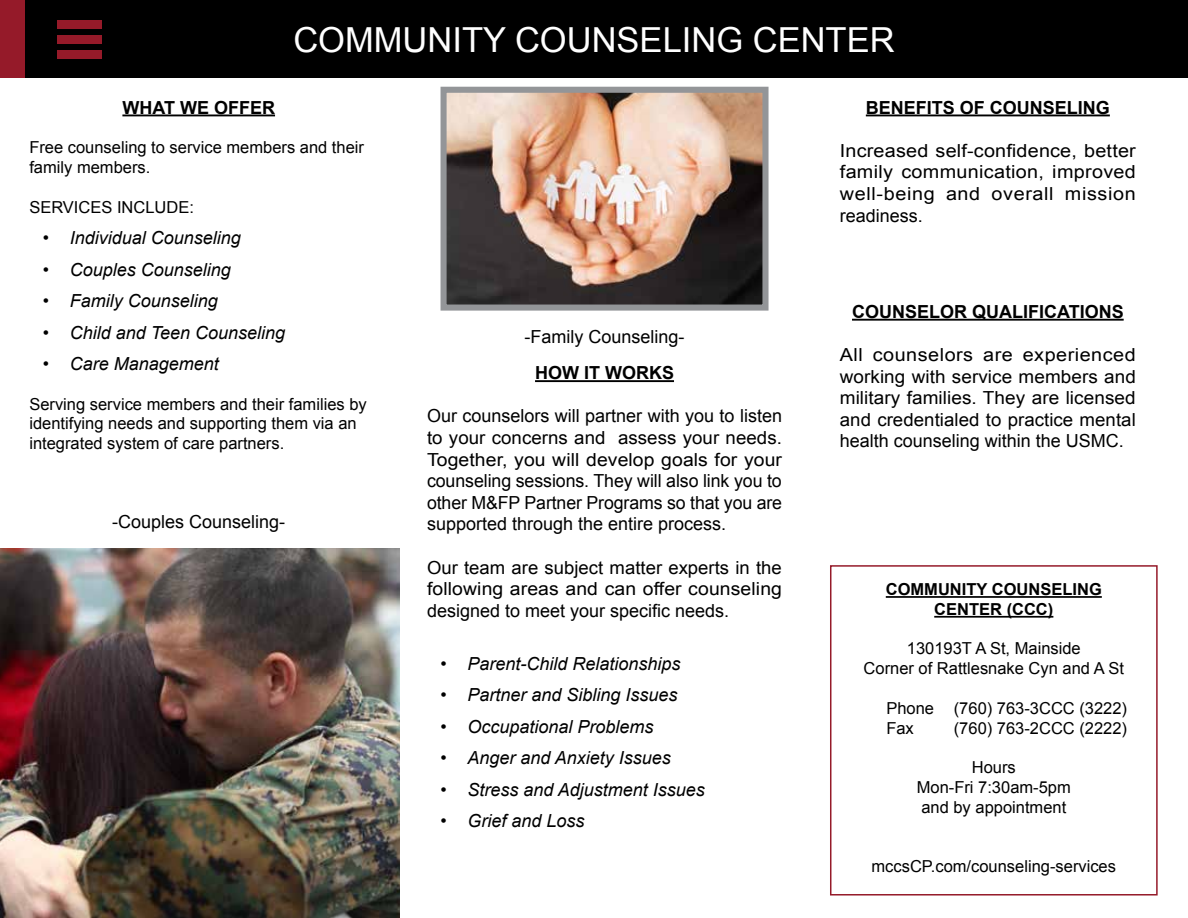
<style>
.page{position:relative;width:1188px;height:918px;background:#fff}
.page>*{position:absolute;margin:0;border:0;box-sizing:border-box;transform-origin:0 0}
.t1{font:34.5px "Arial";color:#fff}
.t2{font:18px/21.6px "Arial";color:#000;text-align:justify}
.t3{font:18px/21.6px "Arial";color:#000;text-align:justify;scale:1.1 1}
.t4{font:italic 18px "Arial";color:#000}
.t5{font:700 18px "Arial";color:#000}
.t6{font:16.5px/19.8px "Arial";color:#000}
.t7{font:700 16.5px/19.8px "Arial";color:#000;text-align:center}
</style>
<div class="page">
<div style="left:0;top:0;width:1188px;height:77px;background:#000"></div>
<hr style="left:886px;top:596px;width:216px;height:2px;background:#000">
<hr style="left:934px;top:616px;width:119px;height:2px;background:#000">
<div style="left:830px;top:565px;width:328px;height:331px;border:2px solid #951a29"></div>
<div style="left:57px;top:21px;width:44px;height:8px;background:#951a29"></div>
<div style="left:57px;top:35px;width:44px;height:8px;background:#951a29"></div>
<div style="left:57px;top:50px;width:44px;height:8px;background:#951a29"></div>
<div style="left:0;top:0;width:25px;height:77px;background:#951a29"></div>
<hr style="left:535px;top:380px;width:139px;height:2px;background:#000">
<hr style="left:852px;top:319px;width:272px;height:2px;background:#000">
<hr style="left:866px;top:115px;width:244px;height:1px;background:#000">
<hr style="left:122px;top:115px;width:153px;height:1px;background:#000">
<img style="left:0;top:549px;width:400px;height:369px">
<img style="left:448px;top:94px;width:314px;height:210px">
<div style="left:441px;top:87px;width:328px;height:224px;border:6px solid #939598"></div>
<h1 class="t1" style="left:293px;top:17px;width:272px">COMMUNITY COUN</h1>
<h1 class="t1" style="left:617px;top:17px;width:44px">SELING</h1>
<h1 class="t1" style="left:753px;top:17px;width:143px">CENTER</h1>
<p class="t5" style="left:122px;top:95px;width:154px">WHAT WE OFFER</p>
<p class="t6" style="left:29px;top:138px;width:336px">Free counseling to service members and their family members.</p>
<p class="t6" style="left:29px;top:197px;width:166px">Services I nclude:</p>
<p class="t4" style="left:43px;top:226px;width:200px">• Individual Counseling</p>
<p class="t4" style="left:43px;top:258px;width:190px">• Couples Counseling</p>
<p class="t4" style="left:43px;top:289px;width:177px">• Family Counseling</p>
<p class="t4" style="left:43px;top:321px;width:244px">• Child and Teen Counseling</p>
<p class="t4" style="left:43px;top:352px;width:178px">• Care Management</p>
<p class="t6" style="left:29px;top:394px;width:339px">Serving service members and their families by identifying needs and supporting them via an integrated system of care partners.</p>
<p class="t2" style="left:112px;top:511px;width:175px">-Couples Counseling-</p>
<p class="t2" style="left:525px;top:326px;width:162px">-Family Counseling-</p>
<p class="t5" style="left:535px;top:361px;width:140px">HOW IT WORKS</p>
<p class="t2" style="left:427px;top:405px;width:357px">Our counselors will partner with you to listen to your concerns and assess your needs.<br>Together, you will develop goals for your counseling sessions. They will also link you to other M&amp;FP Partner Programs so that you are supported through the entire process.</p>
<p class="t2" style="left:427px;top:557px;width:357px">Our team are subject matter experts in the following areas and can offer counseling designed to meet your specific needs.</p>
<p class="t4" style="left:441px;top:652px;width:242px">• Parent-Child Relationships</p>
<p class="t4" style="left:441px;top:683px;width:239px">• Partner and Sibling Issues</p>
<p class="t4" style="left:441px;top:715px;width:215px">• Occupational Problems</p>
<p class="t4" style="left:441px;top:746px;width:232px">• Anger and Anxiety Issues</p>
<p class="t4" style="left:441px;top:778px;width:266px">• Stress and Adjustment Issues</p>
<p class="t4" style="left:441px;top:809px;width:146px">• Grief and Loss</p>
<p class="t5" style="left:866px;top:95px;width:246px">BENEFITS OF COUNSELING</p>
<p class="t3" style="left:840px;top:140px;width:271px">Increased self-confidence, better family communication, improved well-being and overall mission readiness.</p>
<p class="t5" style="left:852px;top:300px;width:273px">COUNSELOR QUALIFICATIONS</p>
<p class="t3" style="left:840px;top:344px;width:271px">All counselors are experienced working with service members and military families. They are licensed and credentialed to practice mental health counseling within the USMC.</p>
<p class="t7" style="left:886px;top:580px;width:218px">COMMUNITY COUNSELING<br>CENTER (CCC)</p>
<p class="t6" style="left:864px;top:639px;width:262px;text-align:center">130193T A St, Mainside<br>Corner of Rattlesnake Cyn and A St</p>
<p class="t6" style="left:886px;top:698px;width:242px">Phone (760) 763-3CCC (3222)<br>Fax</p>
<p class="t6" style="left:954px;top:718px;width:175px">(760) 763-2CCC (2222)</p>
<p class="t6" style="left:917px;top:758px;width:156px;text-align:center">Hours<br>Mon-Fri 7:30am-5pm and by appointment</p>
<p class="t6" style="left:872px;top:857px;width:246px">mccsCP.com/counseling-services</p>
</div>
